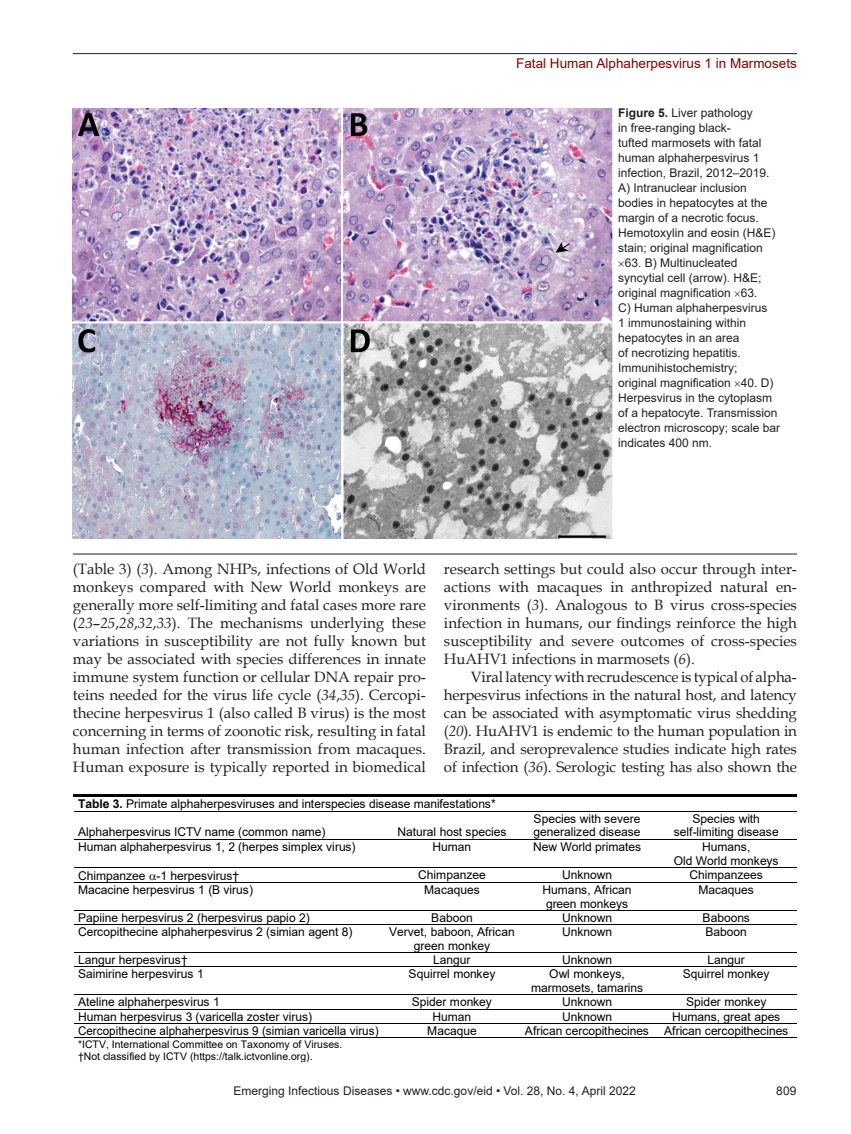
<style>
.page{position:relative;width:851px;height:1134px;background:#fff}
.page>*{position:absolute;margin:0;border:0;box-sizing:border-box;transform-origin:0 0}
.Body_Text{font:15px/18px "Book Antiqua";color:#231f20;text-align:justify}
.Running_Head{font:13.5px "Arial";color:#820301}
.t1{font:12px/13.6px "Arial";letter-spacing:-.005em;color:#000;text-align:center}
.Figure_Legend{font:12px/15px "Arial";color:#231f20}
.t2{font:10.5px/12.1px "Arial";color:#000}
.s1{font-weight:700}
.s2{font-style:italic}
</style>
<div class="page">
<hr style="left:73px;top:53px;width:723px;height:1px;background:#231f20">
<img style="left:73px;top:108px;width:540px;height:431px">
<hr style="left:73px;top:554px;width:723px;height:1px;background:#231f20">
<hr style="left:74px;top:795px;width:722px;height:2px;background:#000">
<hr style="left:74px;top:811px;width:310px;height:1px;background:#000">
<hr style="left:385px;top:811px;width:134px;height:1px;background:#000">
<hr style="left:520px;top:811px;width:134px;height:1px;background:#000">
<hr style="left:655px;top:811px;width:141px;height:1px;background:#000">
<hr style="left:74px;top:839px;width:310px;height:1px;background:#000">
<hr style="left:385px;top:839px;width:134px;height:1px;background:#000">
<hr style="left:520px;top:839px;width:134px;height:1px;background:#000">
<hr style="left:655px;top:839px;width:141px;height:1px;background:#000">
<hr style="left:74px;top:867px;width:310px;height:1px;background:#000">
<hr style="left:385px;top:867px;width:134px;height:1px;background:#000">
<hr style="left:520px;top:867px;width:134px;height:1px;background:#000">
<hr style="left:655px;top:867px;width:141px;height:1px;background:#000">
<hr style="left:74px;top:883px;width:310px;height:1px;background:#000">
<hr style="left:385px;top:883px;width:134px;height:1px;background:#000">
<hr style="left:520px;top:883px;width:134px;height:1px;background:#000">
<hr style="left:655px;top:883px;width:141px;height:1px;background:#000">
<hr style="left:74px;top:910px;width:310px;height:1px;background:#000">
<hr style="left:385px;top:910px;width:134px;height:1px;background:#000">
<hr style="left:520px;top:910px;width:134px;height:1px;background:#000">
<hr style="left:655px;top:910px;width:141px;height:1px;background:#000">
<hr style="left:74px;top:925px;width:310px;height:1px;background:#000">
<hr style="left:385px;top:925px;width:134px;height:1px;background:#000">
<hr style="left:520px;top:925px;width:134px;height:1px;background:#000">
<hr style="left:655px;top:925px;width:141px;height:1px;background:#000">
<hr style="left:74px;top:953px;width:310px;height:1px;background:#000">
<hr style="left:385px;top:953px;width:134px;height:1px;background:#000">
<hr style="left:520px;top:953px;width:134px;height:1px;background:#000">
<hr style="left:655px;top:953px;width:141px;height:1px;background:#000">
<hr style="left:74px;top:967px;width:310px;height:1px;background:#000">
<hr style="left:385px;top:967px;width:134px;height:1px;background:#000">
<hr style="left:520px;top:967px;width:134px;height:1px;background:#000">
<hr style="left:655px;top:967px;width:141px;height:1px;background:#000">
<hr style="left:74px;top:995px;width:310px;height:1px;background:#000">
<hr style="left:385px;top:995px;width:134px;height:1px;background:#000">
<hr style="left:520px;top:995px;width:134px;height:1px;background:#000">
<hr style="left:655px;top:995px;width:141px;height:1px;background:#000">
<hr style="left:74px;top:1009px;width:310px;height:1px;background:#000">
<hr style="left:385px;top:1009px;width:134px;height:1px;background:#000">
<hr style="left:520px;top:1009px;width:134px;height:1px;background:#000">
<hr style="left:655px;top:1009px;width:141px;height:1px;background:#000">
<hr style="left:74px;top:1023px;width:310px;height:1px;background:#000">
<hr style="left:385px;top:1023px;width:134px;height:1px;background:#000">
<hr style="left:520px;top:1023px;width:134px;height:1px;background:#000">
<hr style="left:655px;top:1023px;width:141px;height:1px;background:#000">
<hr style="left:74px;top:1037px;width:310px;height:1px;background:#000">
<hr style="left:385px;top:1037px;width:134px;height:1px;background:#000">
<hr style="left:520px;top:1037px;width:134px;height:1px;background:#000">
<hr style="left:655px;top:1037px;width:141px;height:1px;background:#000">
<p class="Running_Head" style="left:516px;top:54px;width:282px">Fatal Human Alphaherpesvirus 1 in Marmosets</p>
<p class="Figure_Legend" style="left:618px;top:105px;width:159px"><span class="s1">Figure 5.</span> Liver pathology<br>in free-ranging black-<br>tufted marmosets with fatal human alphaherpesvirus 1 infection, Brazil, 2012–2019.<br>A) Intranuclear inclusion bodies in hepatocytes at the margin of a necrotic focus.<br>Hemotoxylin and eosin (H&amp;E) stain; original magnification</p>
<p class="Figure_Legend" style="left:618px;top:255px;width:164px;text-indent:7px">63. B) Multinucleated syncytial cell (arrow). H&amp;E; original magnification 63.<br>C) Human alphaherpesvirus<br>1 immunostaining within hepatocytes in an area<br>of necrotizing hepatitis.<br>Immunihistochemistry;<br>original magnification 40. D)<br>Herpesvirus in the cytoplasm of a hepatocyte. Transmission electron microscopy; scale bar indicates 400 nm.</p>
<p class="Body_Text" style="left:73px;top:559px;width:354px">(Table 3) (<span class="s2">3</span>). Among NHPs, infections of Old World monkeys compared with New World monkeys are generally more self-limiting and fatal cases more rare (<span class="s2">23</span>–<span class="s2">25</span>,<span class="s2">28</span>,<span class="s2">32</span>,<span class="s2">33</span>). The mechanisms underlying these variations in susceptibility are not fully known but may be associated with species differences in innate immune system function or cellular DNA repair pro&shy;teins needed for the virus life cycle (<span class="s2">34</span>,<span class="s2">35</span>). Cercopi&shy;thecine herpesvirus 1 (also called B virus) is the most concerning in terms of zoonotic risk, resulting in fatal human infection after transmission from macaques.<br>Human exposure is typically reported in biomedical</p>
<p class="Body_Text" style="left:444px;top:559px;width:354px">research settings but could also occur through inter&shy;actions with macaques in anthropized natural en&shy;vironments (<span class="s2">3</span>). Analogous to B virus cross-species infection in humans, our findings reinforce the high susceptibility and severe outcomes of cross-species HuAHV1 infections in marmosets (<span class="s2">6</span>).</p>
<p class="Body_Text" style="left:444px;top:667px;width:354px;text-indent:27px">Viral latency with recrudescence is typical of alpha&shy;herpesvirus infections in the natural host, and latency can be associated with asymptomatic virus shedding (<span class="s2">20</span>). HuAHV1 is endemic to the human population in Brazil, and seroprevalence studies indicate high rates of infection (<span class="s2">36</span>). Serologic testing has also shown the</p>
<p class="t1" style="left:78px;top:797px;width:419px"><span class="s1">Table 3.</span> Primate alphaherpesviruses and interspecies disease manifestations*</p>
<p class="t1" style="left:78px;top:825px;width:249px">Alphaherpesvirus ICTV name (common name)</p>
<p class="t1" style="left:397px;top:825px;width:110px">Natural host species</p>
<p class="t1" style="left:533px;top:812px;width:108px;text-align:left">Species with severe generalized disease</p>
<p class="t1" style="left:673px;top:812px;width:106px">Species with self-limiting disease</p>
<p class="t1" style="left:78px;top:840px;width:279px">Human alphaherpesvirus 1, 2 (herpes simplex virus)</p>
<p class="t1" style="left:432px;top:840px;width:40px">Human</p>
<p class="t1" style="left:533px;top:840px;width:110px">New World primates</p>
<p class="t1" style="left:673px;top:840px;width:106px">Humans,<br>Old World monkeys</p>
<p class="t1" style="left:78px;top:869px;width:163px">Chimpanzee -1 herpesvirus†</p>
<p class="t1" style="left:418px;top:868px;width:69px">Chimpanzee</p>
<p class="t1" style="left:562px;top:868px;width:52px">Unknown</p>
<p class="t1" style="left:689px;top:868px;width:75px">Chimpanzees</p>
<p class="t1" style="left:78px;top:883px;width:176px">Macacine herpesvirus 1 (B virus)</p>
<p class="t1" style="left:424px;top:883px;width:57px">Macaques</p>
<p class="t1" style="left:542px;top:883px;width:90px;text-align:left">Humans, African green monkeys</p>
<p class="t1" style="left:698px;top:883px;width:57px">Macaques</p>
<p class="t1" style="left:78px;top:911px;width:233px">Papiine herpesvirus 2 (herpesvirus papio 2)</p>
<p class="t1" style="left:431px;top:911px;width:43px">Baboon</p>
<p class="t1" style="left:562px;top:911px;width:52px">Unknown</p>
<p class="t1" style="left:702px;top:911px;width:49px">Baboons</p>
<p class="t1" style="left:78px;top:925px;width:276px">Cercopithecine alphaherpesvirus 2 (simian agent 8)</p>
<p class="t1" style="left:389px;top:925px;width:127px">Vervet, baboon, African green monkey</p>
<p class="t1" style="left:562px;top:925px;width:52px">Unknown</p>
<p class="t1" style="left:705px;top:925px;width:43px">Baboon</p>
<p class="t1" style="left:78px;top:953px;width:111px">Langur herpesvirus†</p>
<p class="t1" style="left:433px;top:953px;width:39px">Langur</p>
<p class="t1" style="left:562px;top:953px;width:52px">Unknown</p>
<p class="t1" style="left:707px;top:953px;width:39px">Langur</p>
<p class="t1" style="left:78px;top:967px;width:127px">Saimirine herpesvirus 1</p>
<p class="t1" style="left:408px;top:967px;width:88px">Squirrel monkey</p>
<p class="t1" style="left:531px;top:967px;width:114px">Owl monkeys, marmosets, tamarins</p>
<p class="t1" style="left:682px;top:967px;width:88px">Squirrel monkey</p>
<p class="t1" style="left:78px;top:995px;width:143px">Ateline alphaherpesvirus 1</p>
<p class="t1" style="left:412px;top:995px;width:82px">Spider monkey</p>
<p class="t1" style="left:562px;top:995px;width:52px">Unknown</p>
<p class="t1" style="left:686px;top:995px;width:82px">Spider monkey</p>
<p class="t1" style="left:78px;top:1009px;width:235px">Human herpesvirus 3 (varicella zoster virus)</p>
<p class="t1" style="left:432px;top:1009px;width:40px">Human</p>
<p class="t1" style="left:562px;top:1009px;width:52px">Unknown</p>
<p class="t1" style="left:672px;top:1009px;width:110px">Humans, great apes</p>
<p class="t1" style="left:78px;top:1023px;width:302px">Cercopithecine alphaherpesvirus 9 (simian varicella virus)</p>
<p class="t1" style="left:427px;top:1023px;width:51px">Macaque</p>
<p class="t1" style="left:525px;top:1023px;width:125px">African cercopithecines</p>
<p class="t1" style="left:664px;top:1023px;width:125px">African cercopithecines</p>
<p class="t2" style="left:78px;top:1038px;width:266px">*ICTV, International Committee on Taxonomy of Viruses. †Not classified by ICTV (https://talk.ictvonline.org).</p>
<p class="Figure_Legend" style="left:233px;top:1084px;width:403px">Emerging Infectious Diseases • www.cdc.gov/eid • Vol. 28, No. 4, April 2022</p>
<p class="Figure_Legend" style="left:776px;top:1084px;width:22px">809</p>
</div>
